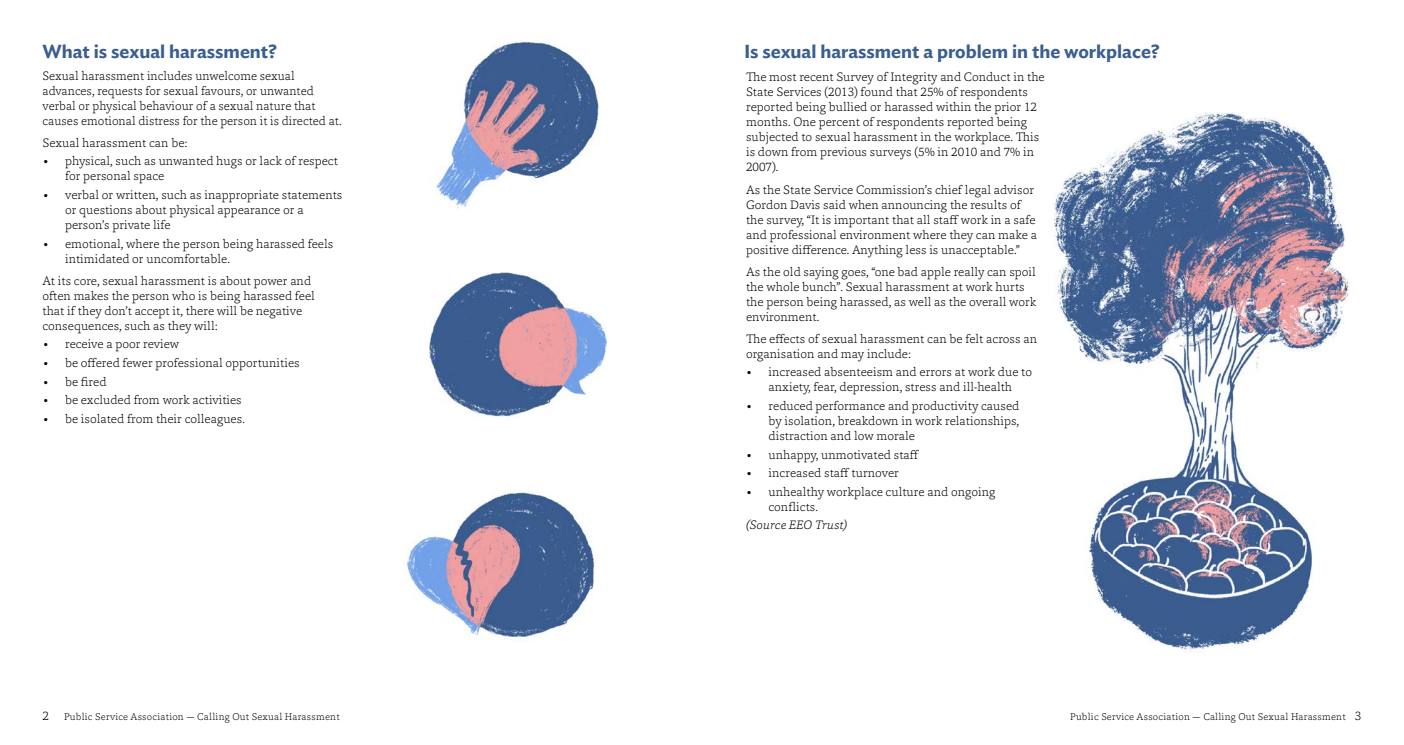
<style>
.page{position:relative;width:1404px;height:745px;background:#fff}
.page>*{position:absolute;margin:0;border:0;box-sizing:border-box;transform-origin:0 0}
.t1{font:600 18.75px "Ideal Sans";color:#3a5e91}
.t2{font:200 12.5px/15px "Capita";color:#000}
.t3{font:italic 200 12.5px "Capita";color:#000}
.t4{font:200 10px "Capita";letter-spacing:.02em;color:#000}
.s1{font-size:12.5px}
</style>
<div class="page">
<img style="left:403px;top:491px;width:192px;height:147px">
<img style="left:429px;top:272px;width:177px;height:145px">
<img style="left:436px;top:41px;width:163px;height:168px">
<img style="left:1053px;top:112px;width:301px;height:541px">
<h1 class="t1" style="left:43px;top:36px;width:236px">What is sexual harassment?</h1>
<p class="t2" style="left:43px;top:68px;width:300px">Sexual harassment includes unwelcome sexual advances, requests for sexual favours, or unwanted verbal or physical behaviour of a sexual nature that causes emotional distress for the person it is directed at.</p>
<p class="t2" style="left:43px;top:135px;width:146px">Sexual harassment can be:</p>
<p class="t2" style="left:65px;top:153px;width:274px;text-indent:-21px">• physical, such as unwanted hugs or lack of respect for personal space</p>
<p class="t2" style="left:65px;top:187px;width:279px;text-indent:-21px">• verbal or written, such as inappropriate statements or questions about physical appearance or a person’s private life</p>
<p class="t2" style="left:65px;top:235px;width:270px;text-indent:-21px">• emotional, where the person being harassed feels intimidated or uncomfortable.</p>
<p class="t2" style="left:43px;top:272px;width:274px">At its core, sexual harassment is about power and often makes the person who is being harassed feel that if they don’t accept it, there will be negative consequences, such as they will:</p>
<p class="t2" style="left:44px;top:336px;width:137px">• receive a poor review</p>
<p class="t2" style="left:44px;top:355px;width:257px">• be offered fewer professional opportunities</p>
<p class="t2" style="left:44px;top:373px;width:64px">• be fired</p>
<p class="t2" style="left:44px;top:392px;width:199px">• be excluded from work activities</p>
<p class="t2" style="left:44px;top:410px;width:203px">• be isolated from their colleagues.</p>
<h1 class="t1" style="left:744px;top:37px;width:417px">Is sexual harassment a problem in the workplace?</h1>
<p class="t2" style="left:746px;top:69px;width:300px">The most recent Survey of Integrity and Conduct in the State Services (2013) found that 25% of respondents reported being bullied or harassed within the prior 12 months. One percent of respondents reported being subjected to sexual harassment in the workplace. This is down from previous surveys (5% in 2010 and 7% in 2007).</p>
<p class="t2" style="left:746px;top:181px;width:292px">As the State Service Commission’s chief legal advisor Gordon Davis said when announcing the results of the survey, “It is important that all staff work in a safe and professional environment where they can make a positive difference. Anything less is unacceptable.”</p>
<p class="t2" style="left:746px;top:263px;width:292px">As the old saying goes, “one bad apple really can spoil the whole bunch”. Sexual harassment at work hurts the person being harassed, as well as the overall work environment.</p>
<p class="t2" style="left:746px;top:330px;width:292px">The effects of sexual harassment can be felt across an organisation and may include:</p>
<p class="t2" style="left:747px;top:364px;width:286px;text-align:center">• increased absenteeism and errors at work due to anxiety, fear, depression, stress and ill-health</p>
<p class="t2" style="left:768px;top:398px;width:252px;text-align:justify;text-indent:-21px">• reduced performance and productivity caused by isolation, breakdown in work relationships, distraction and low morale</p>
<p class="t2" style="left:747px;top:446px;width:173px">• unhappy, unmotivated staff</p>
<p class="t2" style="left:747px;top:465px;width:153px">• increased staff turnover</p>
<p class="t2" style="left:768px;top:483px;width:228px;text-indent:-21px">• unhealthy workplace culture and ongoing conflicts.</p>
<p class="t3" style="left:746px;top:516px;width:103px">(Source EEO Trust)</p>
<p class="t4" style="left:43px;top:710px;width:298px"><span class="s1">2</span> Public Service Association — Calling Out Sexual Harassment</p>
<p class="t4" style="left:1070px;top:710px;width:292px">Public Service Association — Calling Out Sexual Harassment <span class="s1">3</span></p>
</div>
